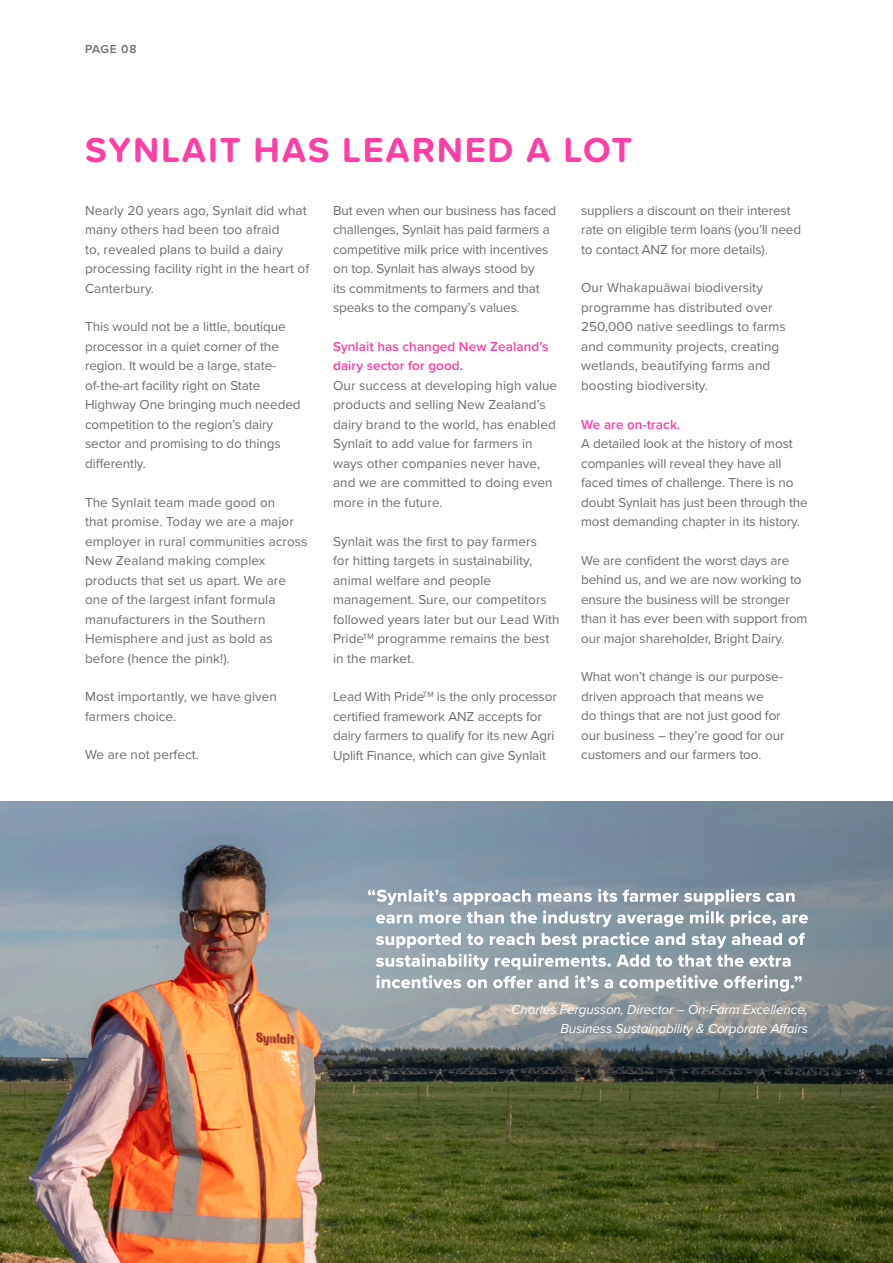
<style>
.page{position:relative;width:893px;height:1263px;background:#fff}
.page>*{position:absolute;margin:0;border:0;box-sizing:border-box;transform-origin:0 0}
.Synlait_AR20_Pink_PS_Subheading_Bold_13_{font:700 36px "Proxima Soft";letter-spacing:.05em;color:#ff3ea5}
.Synlait_AR20_Grey_PN_Section-heading_Hig{font:13.5px/19.5px "Proxima Nova";letter-spacing:-.01em;color:#6c6d70}
.Synlait_SR21_Grey_PN_Body_Regular_9_13{font:13.5px/19.5px "Proxima Nova";letter-spacing:.005em;color:#6c6d70}
.Synlait_SR21_Grey_PN_Body_Regular_9_13-2{font:italic 13.5px/19.5px "Proxima Nova";letter-spacing:-.01em;color:#fff;text-align:right}
.t1{font:600 12px "Proxima Nova";letter-spacing:.045em;color:#6c6d70}
.s1{font-weight:600;color:#ff3ea5}
</style>
<div class="page">
<img style="left:0;top:802px;width:355px;height:461px">
<svg style="left:355px;top:802px;width:538px;height:461px;background:#5f6b56"></svg>
<svg style="left:368px;top:889px;width:440px;height:103px"></svg>
<p class="t1" style="left:85px;top:40px;width:53px">PAGE 08</p>
<p class="Synlait_AR20_Pink_PS_Subheading_Bold_13_" style="left:85px;top:122px;width:549px">SYNLAIT HAS LEARNED A LOT</p>
<p class="Synlait_SR21_Grey_PN_Body_Regular_9_13" style="left:85px;top:200px;width:226px">Nearly 20 years ago, Synlait did what many others had been too afraid<br>to, revealed plans to build a dairy processing facility right in the heart of<br>Canterbury.</p>
<p class="Synlait_SR21_Grey_PN_Body_Regular_9_13" style="left:85px;top:317px;width:217px">This would not be a little, boutique processor in a quiet corner of the region. It would be a large, state&shy;of-the-art facility right on State<br>Highway One bringing much needed competition to the region’s dairy sector and promising to do things differently.</p>
<p class="Synlait_SR21_Grey_PN_Body_Regular_9_13" style="left:85px;top:492px;width:224px">The Synlait team made good on<br>that promise. Today we are a major employer in rural communities across<br>New Zealand making complex products that set us apart. We are one of the largest infant formula manufacturers in the Southern<br>Hemisphere and just as bold as before (hence the pink!).</p>
<p class="Synlait_SR21_Grey_PN_Body_Regular_9_13" style="left:85px;top:686px;width:193px">Most importantly, we have given farmers choice.</p>
<p class="Synlait_SR21_Grey_PN_Body_Regular_9_13" style="left:85px;top:744px;width:115px">We are not perfect.</p>
<p class="Synlait_SR21_Grey_PN_Body_Regular_9_13" style="left:333px;top:200px;width:225px">But even when our business has faced challenges, Synlait has paid farmers a competitive milk price with incentives on top. Synlait has always stood by<br>its commitments to farmers and that speaks to the company’s values.</p>
<p class="Synlait_AR20_Grey_PN_Section-heading_Hig" style="left:333px;top:336px;width:226px"><span class="s1">Synlait has changed New Zealand’s dairy sector for good.<br></span>Our success at developing high value products and selling New Zealand’s dairy brand to the world, has enabled<br>Synlait to add value for farmers in ways other companies never have, and we are committed to doing even more in the future.</p>
<p class="Synlait_AR20_Grey_PN_Section-heading_Hig" style="left:333px;top:531px;width:228px">Synlait was the first to pay farmers<br>for hitting targets in sustainability, animal welfare and people management. Sure, our competitors followed years later but our Lead With<br>Pride<sup>TM</sup> programme remains the best in the market.</p>
<p class="Synlait_AR20_Grey_PN_Section-heading_Hig" style="left:333px;top:686px;width:225px">Lead With Pride<sup>TM</sup> is the only processor certified framework ANZ accepts for dairy farmers to qualify for its new Agri Uplift Finance, which can give Synlait</p>
<p class="Synlait_AR20_Grey_PN_Section-heading_Hig" style="left:581px;top:200px;width:222px">suppliers a discount on their interest rate on eligible term loans (you’ll need to contact ANZ for more details).</p>
<p class="Synlait_AR20_Grey_PN_Section-heading_Hig" style="left:581px;top:278px;width:206px">Our Whakapuāwai biodiversity programme has distributed over<br>250,000 native seedlings to farms and community projects, creating wetlands, beautifying farms and boosting biodiversity.</p>
<p class="Synlait_AR20_Grey_PN_Section-heading_Hig" style="left:581px;top:414px;width:228px"><span class="s1">We are on-track.<br></span>A detailed look at the history of most companies will reveal they have all faced times of challenge. There is no doubt Synlait has just been through the most demanding chapter in its history.</p>
<p class="Synlait_AR20_Grey_PN_Section-heading_Hig" style="left:581px;top:550px;width:228px">We are confident the worst days are behind us, and we are now working to ensure the business will be stronger than it has ever been with support from our major shareholder, Bright Dairy.</p>
<p class="Synlait_AR20_Grey_PN_Section-heading_Hig" style="left:581px;top:666px;width:205px">What won’t change is our purpose&shy;driven approach that means we<br>do things that are not just good for our business – they’re good for our customers and our farmers too.</p>
<p class="Synlait_SR21_Grey_PN_Body_Regular_9_13-2" style="left:512px;top:999px;width:298px">Charles Fergusson, Director – On-Farm Excellence,<br>Business Sustainability &amp; Corporate Affairs</p>
</div>
